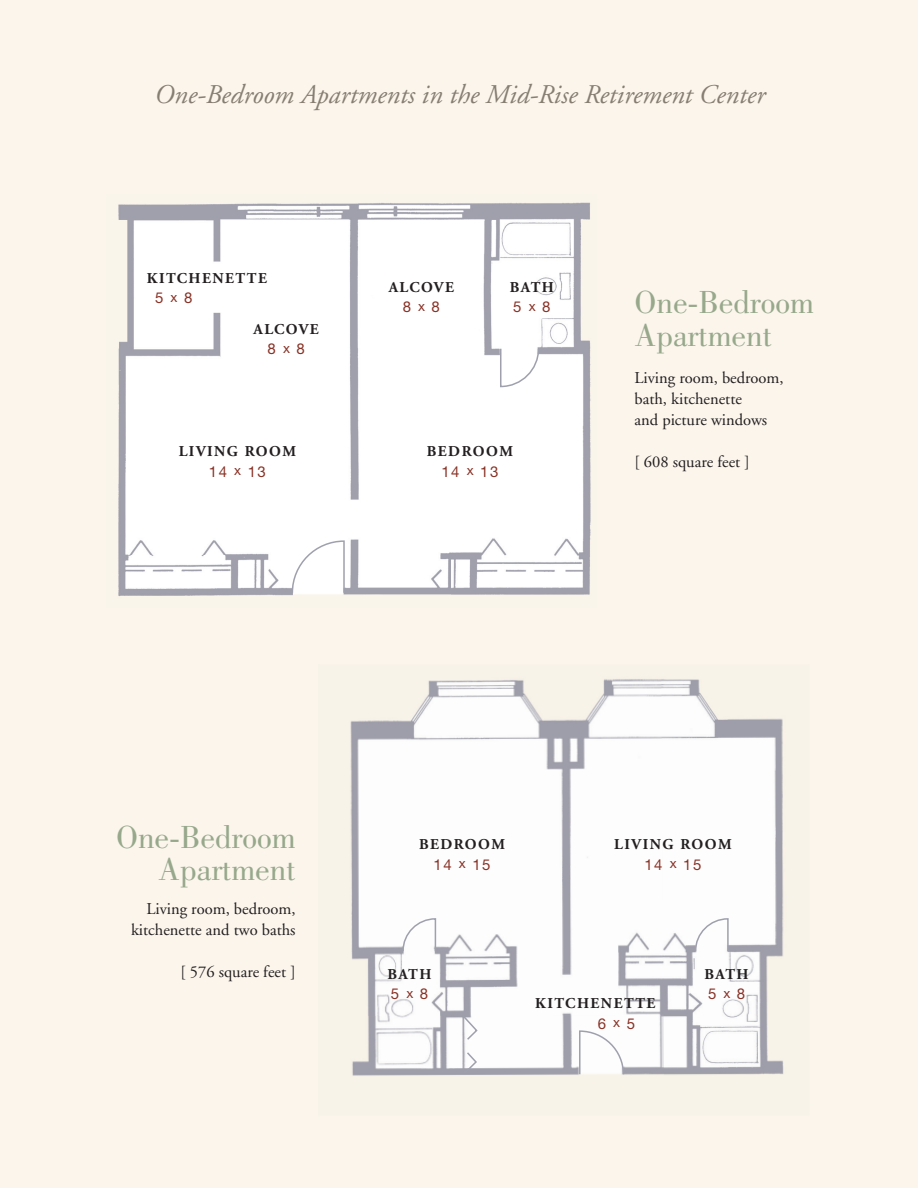
<style>
.page{position:relative;width:918px;height:1188px;background:#fbf5ec}
.page>*{position:absolute;margin:0;border:0;box-sizing:border-box;transform-origin:0 0}
.t1{font:33px/32.7px "Bodoni";color:#97a88b}
.t2{font:italic 27px "Adobe Garamond";color:#877e72}
.t3{font:16.5px/21px "Adobe Garamond";color:#231f20}
.t4{font:700 15px "Adobe Garamond";letter-spacing:.1em;color:#231f20}
.t5{font:15px "Helvetica Neue";letter-spacing:.1em;color:#893226}
.s1{font-size:13.5px}
</style>
<div class="page">
<img style="left:350px;top:679px;width:311px;height:336px">
<img style="left:661px;top:679px;width:123px;height:396px">
<img style="left:352px;top:1015px;width:312px;height:61px">
<svg style="left:578px;top:1031px;width:47px;height:45px;background:#f4f4f5"></svg>
<svg style="left:694px;top:919px;width:35px;height:34px"></svg>
<img style="left:118px;top:202px;width:473px;height:394px">
<svg style="left:291px;top:541px;width:55px;height:53px;background:#f7f8f8"></svg>
<svg style="left:402px;top:919px;width:35px;height:34px"></svg>
<svg style="left:499px;top:347px;width:41px;height:41px;background:#f5f5f7"></svg>
<svg style="left:461px;top:1014px;width:18px;height:27px"></svg>
<svg style="left:462px;top:1051px;width:16px;height:24px"></svg>
<h2 class="t2" style="left:154px;top:80px;width:612px">One-Bedroom Apartments in the Mid-Rise Retirement Center</h2>
<p class="t4" style="left:147px;top:270px;width:122px">KITCHENETTE</p>
<p class="t5" style="left:155px;top:289px;width:39px">5 <span class="s1">x</span> 8</p>
<p class="t4" style="left:254px;top:321px;width:67px">ALCOVE</p>
<p class="t5" style="left:268px;top:340px;width:39px">8 <span class="s1">x</span> 8</p>
<p class="t4" style="left:179px;top:443px;width:119px">LIVING ROOM</p>
<p class="t5" style="left:209px;top:462px;width:58px">14 <span class="s1">x</span> 13</p>
<p class="t4" style="left:510px;top:279px;width:46px">BATH</p>
<p class="t5" style="left:513px;top:298px;width:39px">5 <span class="s1">x</span> 8</p>
<p class="t4" style="left:389px;top:279px;width:67px">ALCOVE</p>
<p class="t5" style="left:403px;top:298px;width:39px">8 <span class="s1">x</span> 8</p>
<h1 class="t1" style="left:634px;top:286px;width:181px">One-Bedroom<br>Apartment</h1>
<p class="t4" style="left:427px;top:443px;width:88px">BEDROOM</p>
<p class="t5" style="left:441px;top:462px;width:58px">14 <span class="s1">x</span> 13</p>
<p class="t3" style="left:634px;top:367px;width:151px">Living room, bedroom, bath, kitchenette<br>and picture windows</p>
<p class="t3" style="left:634px;top:451px;width:117px">[ 608 square feet ]</p>
<h1 class="t1" style="left:116px;top:820px;width:181px;text-align:right">One-Bedroom<br>Apartment</h1>
<p class="t3" style="left:131px;top:898px;width:166px;text-align:right">Living room, bedroom, kitchenette and two baths</p>
<p class="t3" style="left:180px;top:961px;width:117px">[ 576 square feet ]</p>
<p class="t4" style="left:419px;top:837px;width:88px">BEDROOM</p>
<p class="t5" style="left:434px;top:856px;width:58px">14 <span class="s1">x</span> 15</p>
<p class="t4" style="left:614px;top:837px;width:119px">LIVING ROOM</p>
<p class="t5" style="left:644px;top:856px;width:58px">14 <span class="s1">x</span> 15</p>
<p class="t4" style="left:387px;top:966px;width:46px">BATH</p>
<p class="t5" style="left:391px;top:985px;width:39px">5 <span class="s1">x</span> 8</p>
<p class="t4" style="left:535px;top:996px;width:122px">KITCHENETTE</p>
<p class="t5" style="left:598px;top:1015px;width:39px">6 <span class="s1">x</span> 5</p>
<p class="t4" style="left:705px;top:966px;width:46px">BATH</p>
<p class="t5" style="left:708px;top:985px;width:39px">5 <span class="s1">x</span> 8</p>
</div>
